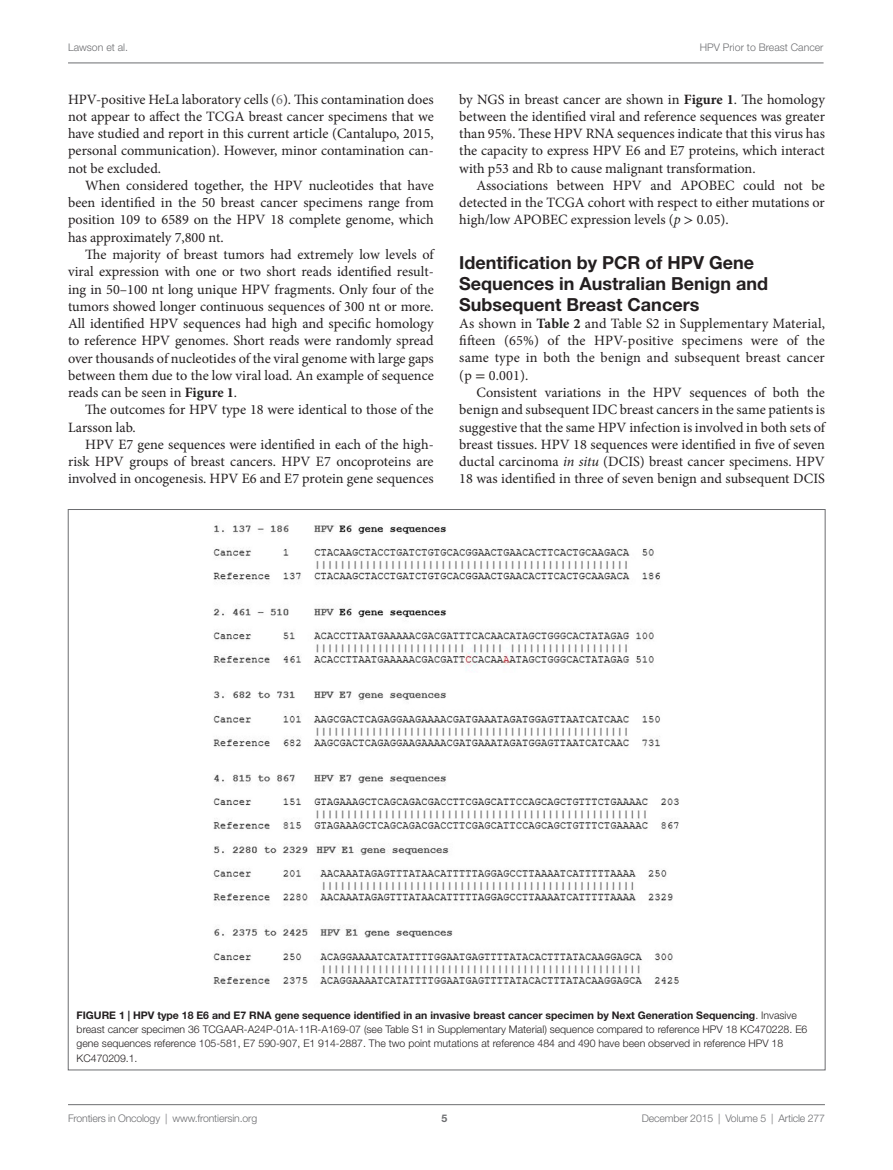
<style>
.page{position:relative;width:893px;height:1170px;background:#fff}
.page>*{position:absolute;margin:0;border:0;box-sizing:border-box;transform-origin:0 0}
.t1{font:700 18px/21px "Helvetica Neue LT Std";color:#231f20}
.t2{font:14.25px/17.2px "Minion Pro";color:#231f20;text-align:justify}
.t3{font:300 10.5px/14.2px "Helvetica Neue LT Std";color:#231f20}
.t4{font:300 10.5px "Helvetica Neue LT Std";letter-spacing:-.015em;color:#6c6d70}
.t5{font:700 10.5px "Helvetica Neue LT Std";color:#231f20}
.t6{font:700 10.5px "Helvetica Neue LT Std";color:#6c6d70}
.s1{color:#6c6d70}
.s2{font-weight:700}
.s3{font-style:italic}
.s4{font-family:"STIX General"}
</style>
<div class="page">
<img style="left:213px;top:523px;width:466px;height:464px">
<hr style="left:68px;top:1104px;width:757px;height:1px;background:#6c6d70">
<hr style="left:68px;top:63px;width:756px;height:1px;background:#6c6d70">
<p class="t4" style="left:68px;top:41px;width:62px">Lawson et al.</p>
<p class="t4" style="left:700px;top:41px;width:125px">HPV Prior to Breast Cancer</p>
<p class="t2" style="left:68px;top:90px;width:367px">HPV-positive HeLa laboratory cells (<span class="s1">6</span>). This contamination does not appear to affect the TCGA breast cancer specimens that we have studied and report in this current article (Cantalupo, 2015, personal communication). However, minor contamination can&shy;not be excluded.</p>
<p class="t2" style="left:68px;top:177px;width:367px;text-indent:17px">When considered together, the HPV nucleotides that have been identified in the 50 breast cancer specimens range from position 109 to 6589 on the HPV 18 complete genome, which has approximately 7,800 nt.</p>
<p class="t2" style="left:68px;top:246px;width:367px;text-indent:17px">The majority of breast tumors had extremely low levels of viral expression with one or two short reads identified result&shy;ing in 50–100 nt long unique HPV fragments. Only four of the tumors showed longer continuous sequences of 300 nt or more.<br>All identified HPV sequences had high and specific homology to reference HPV genomes. Short reads were randomly spread over thousands of nucleotides of the viral genome with large gaps between them due to the low viral load. An example of sequence reads can be seen in <span class="s2">Figure 1</span>.</p>
<p class="t2" style="left:68px;top:401px;width:367px;text-indent:17px">The outcomes for HPV type 18 were identical to those of the<br>Larsson lab.</p>
<p class="t2" style="left:68px;top:436px;width:367px;text-indent:17px">HPV E7 gene sequences were identified in each of the high&shy;risk HPV groups of breast cancers. HPV E7 oncoproteins are involved in oncogenesis. HPV E6 and E7 protein gene sequences</p>
<p class="t2" style="left:459px;top:90px;width:367px">by NGS in breast cancer are shown in <span class="s2">Figure 1</span>. The homology between the identified viral and reference sequences was greater than 95%. These HPV RNA sequences indicate that this virus has the capacity to express HPV E6 and E7 proteins, which interact with p53 and Rb to cause malignant transformation.</p>
<p class="t2" style="left:459px;top:177px;width:367px;text-indent:17px">Associations between HPV and APOBEC could not be detected in the TCGA cohort with respect to either mutations or high/low APOBEC expression levels (<span class="s3">p</span> <span class="s4">&gt;</span> 0.05).</p>
<p class="t1" style="left:459px;top:251px;width:310px">Identification by PCR of HPV Gene<br>Sequences in Australian Benign and<br>Subsequent Breast Cancers</p>
<p class="t2" style="left:459px;top:315px;width:367px">As shown in <span class="s2">Table 2</span> and Table S2 in Supplementary Material, fifteen (65%) of the HPV-positive specimens were of the same type in both the benign and subsequent breast cancer (p <span class="s4">=</span> 0.001).</p>
<p class="t2" style="left:459px;top:384px;width:367px;text-indent:17px">Consistent variations in the HPV sequences of both the benign and subsequent IDC breast cancers in the same patients is suggestive that the same HPV infection is involved in both sets of breast tissues. HPV 18 sequences were identified in five of seven ductal carcinoma <span class="s3">in situ</span> (DCIS) breast cancer specimens. HPV 18 was identified in three of seven benign and subsequent DCIS</p>
<p class="t5" style="left:77px;top:1008px;width:181px">FIG URE 1 | HPV type 18 E6 and E7 RNA</p>
<p class="t3" style="left:77px;top:1007px;width:732px;text-indent:198px"><span class="s2">gene sequence identified in an invasive breast cancer specimen by Next Generation Sequencing</span>. Invasive breast cancer specimen 36 TCGAAR-A24P-01A-11R-A169-07 (see Table S1 in Supplementary Material) sequence compared to reference HPV 18 KC470228. E6 gene sequences reference 105-581, E7 590-907, E1 914-2887. The two point mutations at reference 484 and 490 have been observed in reference HPV 18<br>KC470209.1.</p>
<p class="t4" style="left:68px;top:1111px;width:191px">Frontiers in Oncology | www.frontiersin.org</p>
<p class="t6" style="left:441px;top:1111px;width:7px">5</p>
<p class="t4" style="left:642px;top:1111px;width:184px">December 2015 | Volume 5 | Article 277</p>
</div>
